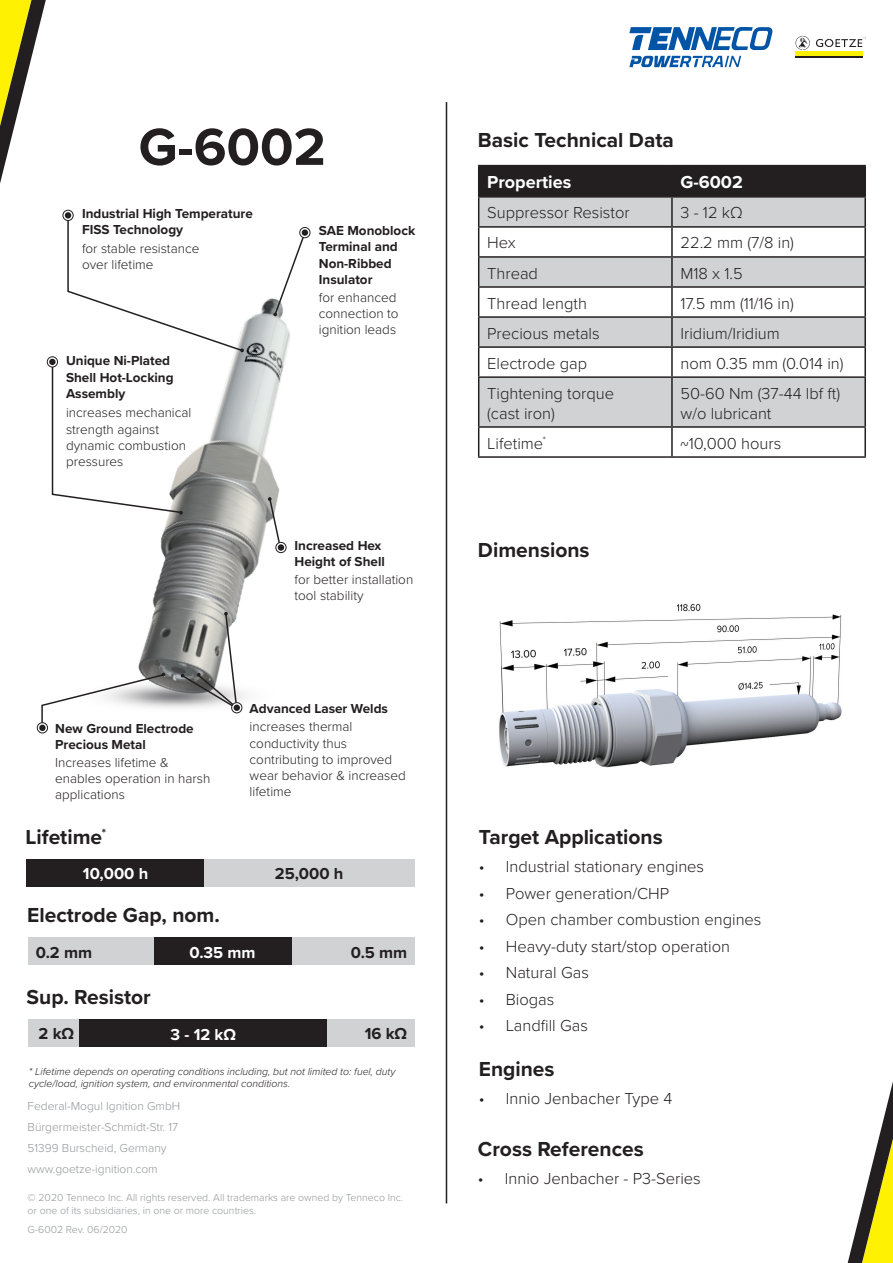
<style>
.page{position:relative;width:893px;height:1263px;background:#fff}
.page>*{position:absolute;margin:0;border:0;box-sizing:border-box;transform-origin:0 0}
.t1{font:700 54px "Proxima Nova";color:#231f20}
.t2{font:700 21px "Proxima Nova";color:#231f20}
.t3{font:700 18px "Proxima Nova";color:#fff}
.t4{font:300 16.5px/19.8px "Proxima Nova";color:#231f20}
.t5{font:700 16.5px "Proxima Nova";color:#231f20}
.t6{font:700 16.5px "Proxima Nova";color:#fff}
.t7{font:300 13.5px/16.2px "Proxima Nova";color:#231f20}
.t8{font:700 13.5px/16.2px "Proxima Nova";color:#231f20}
.t9{font:300 12px/21.1px "Proxima Nova";color:#939598}
.t10{font:300 10.5px/12.6px "Proxima Nova";color:#939598}
.t11{font:italic 300 10.5px/12.6px "Proxima Nova";color:#231f20}
</style>
<div class="page">
<img style="left:46px;top:298px;width:245px;height:379px">
<svg style="left:0;top:0;width:46px;height:184px"></svg>
<svg style="left:848px;top:1081px;width:45px;height:182px"></svg>
<svg style="left:629px;top:27px;width:143px;height:23px"></svg>
<svg style="left:629px;top:56px;width:112px;height:11px"></svg>
<div style="left:796px;top:51px;width:67px;height:6px;background:#fff101"></div>
<hr style="left:796px;top:57px;width:67px;height:1px;background:#231f20">
<svg style="left:795px;top:36px;width:71px;height:14px"></svg>
<img style="left:165px;top:677px;width:81px;height:37px">
<div style="left:62px;top:210px;width:12px;height:11px;border:1px solid #231f20;border-radius:50%"></div>
<div style="left:65px;top:212px;width:6px;height:7px;background:#231f20;border-radius:50%"></div>
<svg style="left:67px;top:214px;width:177px;height:138px"></svg>
<div style="left:299px;top:227px;width:11px;height:11px;border:1px solid #231f20;border-radius:50%"></div>
<div style="left:302px;top:229px;width:6px;height:7px;background:#231f20;border-radius:50%"></div>
<svg style="left:273px;top:231px;width:34px;height:85px"></svg>
<svg style="left:47px;top:357px;width:11px;height:10px"></svg>
<div style="left:47px;top:356px;width:11px;height:11px;border:1px solid #231f20;border-radius:50%"></div>
<div style="left:49px;top:359px;width:7px;height:6px;background:#231f20;border-radius:50%"></div>
<svg style="left:51px;top:360px;width:132px;height:154px"></svg>
<div style="left:275px;top:542px;width:12px;height:11px;border:1px solid #231f20;border-radius:50%"></div>
<div style="left:278px;top:544px;width:6px;height:7px;background:#231f20;border-radius:50%"></div>
<svg style="left:268px;top:496px;width:14px;height:55px"></svg>
<div style="left:231px;top:702px;width:11px;height:11px;border:1px solid #231f20;border-radius:50%"></div>
<svg style="left:181px;top:612px;width:58px;height:98px"></svg>
<div style="left:37px;top:722px;width:11px;height:11px;border:1px solid #231f20;border-radius:50%"></div>
<div style="left:39px;top:725px;width:7px;height:6px;background:#231f20;border-radius:50%"></div>
<svg style="left:41px;top:673px;width:124px;height:57px"></svg>
<div style="left:27px;top:859px;width:177px;height:27px;background:#231f20"></div>
<div style="left:204px;top:859px;width:211px;height:27px;background:#d1d2d4"></div>
<div style="left:28px;top:937px;width:387px;height:28px;background:#d1d2d4"></div>
<div style="left:28px;top:1019px;width:387px;height:28px;background:#d1d2d4"></div>
<div style="left:79px;top:1019px;width:248px;height:28px;background:#231f20"></div>
<hr style="left:446px;top:102px;width:1px;height:1101px;background:#231f20">
<hr style="left:478px;top:165px;width:194px;height:1px;background:#231f20">
<hr style="left:672px;top:165px;width:194px;height:1px;background:#231f20">
<hr style="left:864px;top:166px;width:2px;height:30px;background:#231f20">
<hr style="left:672px;top:196px;width:194px;height:2px;background:#231f20">
<hr style="left:864px;top:198px;width:2px;height:28px;background:#231f20">
<hr style="left:672px;top:226px;width:194px;height:2px;background:#231f20">
<hr style="left:864px;top:228px;width:2px;height:28px;background:#231f20">
<hr style="left:672px;top:256px;width:194px;height:2px;background:#231f20">
<hr style="left:864px;top:258px;width:2px;height:28px;background:#231f20">
<hr style="left:672px;top:286px;width:194px;height:2px;background:#231f20">
<hr style="left:864px;top:288px;width:2px;height:28px;background:#231f20">
<hr style="left:672px;top:316px;width:194px;height:2px;background:#231f20">
<hr style="left:864px;top:318px;width:2px;height:28px;background:#231f20">
<hr style="left:672px;top:346px;width:194px;height:2px;background:#231f20">
<hr style="left:864px;top:348px;width:2px;height:28px;background:#231f20">
<hr style="left:672px;top:376px;width:194px;height:2px;background:#231f20">
<hr style="left:864px;top:378px;width:2px;height:48px;background:#231f20">
<svg style="left:478px;top:166px;width:387px;height:290px"></svg>
<hr style="left:672px;top:426px;width:194px;height:2px;background:#231f20">
<hr style="left:671px;top:428px;width:2px;height:28px;background:#231f20">
<hr style="left:864px;top:428px;width:2px;height:28px;background:#231f20">
<hr style="left:478px;top:456px;width:194px;height:2px;background:#231f20">
<hr style="left:672px;top:456px;width:194px;height:2px;background:#231f20">
<div style="left:154px;top:938px;width:137px;height:27px;background:#231f20"></div>
<img style="left:499px;top:604px;width:343px;height:164px">
<h1 class="t1" style="left:139px;top:107px;width:189px">G-6002</h1>
<p class="t8" style="left:82px;top:205px;width:172px">Industrial High Temperature<br>FISS Technology</p>
<p class="t7" style="left:82px;top:239px;width:119px">for stable resistance over lifetime</p>
<p class="t8" style="left:66px;top:352px;width:109px">Unique Ni-Plated<br>Shell Hot-Locking<br>Assembly</p>
<p class="t7" style="left:66px;top:404px;width:127px">increases mechanical strength against dynamic combustion pressures</p>
<p class="t8" style="left:319px;top:222px;width:98px">SAE Monoblock<br>Terminal and<br>Non-Ribbed<br>Insulator</p>
<p class="t7" style="left:319px;top:289px;width:81px">for enhanced connection to ignition leads</p>
<p class="t8" style="left:294px;top:537px;width:92px">Increased Hex<br>Height of Shell</p>
<p class="t7" style="left:294px;top:571px;width:120px">for better installation tool stability</p>
<p class="t8" style="left:250px;top:700px;width:140px">Advanced Laser Welds</p>
<p class="t7" style="left:250px;top:718px;width:158px">increases thermal conductivity thus contributing to improved wear behavior &amp; increased lifetime</p>
<p class="t8" style="left:55px;top:720px;width:140px">New Ground Electrode<br>Precious Metal</p>
<p class="t7" style="left:55px;top:754px;width:157px">Increases lifetime &amp; enables operation in harsh applications</p>
<p class="t2" style="left:26px;top:821px;width:82px">Lifetime<sup>*</sup></p>
<p class="t6" style="left:83px;top:861px;width:67px">10,000 h</p>
<p class="t5" style="left:275px;top:861px;width:70px">25,000 h</p>
<p class="t2" style="left:27px;top:900px;width:194px">Electrode Gap, nom.</p>
<p class="t5" style="left:36px;top:940px;width:58px">0.2 mm</p>
<p class="t5" style="left:351px;top:940px;width:58px">0.5 mm</p>
<p class="t2" style="left:27px;top:981px;width:126px">Sup. Resistor</p>
<p class="t5" style="left:39px;top:1021px;width:37px">2 kΩ</p>
<p class="t6" style="left:171px;top:1022px;width:67px">3 - 12 kΩ</p>
<p class="t5" style="left:365px;top:1021px;width:44px">16 kΩ</p>
<p class="t6" style="left:189px;top:940px;width:68px">0.35 mm</p>
<p class="t11" style="left:29px;top:1064px;width:368px">* Lifetime depends on operating conditions including, but not limited to: fuel, duty cycle/load, ignition system, and environmental conditions.</p>
<p class="t9" style="left:28px;top:1095px;width:154px">Federal-Mogul Ignition GmbH<br>Bürgermeister-Schmidt-Str. 17<br>51399 Burscheid, Germany www.goetze-ignition.com</p>
<p class="t10" style="left:28px;top:1191px;width:377px">© 2020 Tenneco Inc. All rights reserved. All trademarks are owned by Tenneco Inc. or one of its subsidiaries, in one or more countries.</p>
<p class="t10" style="left:28px;top:1223px;width:102px">G-6002 Rev. 06/2020</p>
<p class="t2" style="left:478px;top:124px;width:197px">Basic Technical Data</p>
<p class="t3" style="left:487px;top:169px;width:86px">Properties</p>
<p class="t3" style="left:680px;top:169px;width:64px">G-6002</p>
<p class="t4" style="left:487px;top:202px;width:144px">Suppressor Resistor</p>
<p class="t4" style="left:680px;top:202px;width:64px">3 - 12 kΩ</p>
<p class="t4" style="left:487px;top:232px;width:30px">Hex</p>
<p class="t4" style="left:680px;top:232px;width:115px">22.2 mm (7/8 in)</p>
<p class="t4" style="left:487px;top:262px;width:52px">Thread</p>
<p class="t4" style="left:680px;top:262px;width:64px">M18 x 1.5</p>
<p class="t4" style="left:487px;top:292px;width:101px">Thread length</p>
<p class="t4" style="left:680px;top:292px;width:115px">17.5 mm (11/16 in)</p>
<p class="t4" style="left:487px;top:322px;width:114px">Precious metals</p>
<p class="t4" style="left:680px;top:322px;width:101px">Iridium/Iridium</p>
<p class="t4" style="left:487px;top:352px;width:101px">Electrode gap</p>
<p class="t4" style="left:680px;top:352px;width:165px">nom 0.35 mm (0.014 in)</p>
<p class="t4" style="left:487px;top:382px;width:128px">Tightening torque (cast iron)</p>
<p class="t4" style="left:680px;top:382px;width:161px">50-60 Nm (37-44 lbf ft) w/o lubricant</p>
<p class="t4" style="left:487px;top:432px;width:60px">Lifetime<sup>*</sup></p>
<p class="t4" style="left:680px;top:432px;width:102px">~10,000 hours</p>
<p class="t2" style="left:478px;top:534px;width:113px">Dimensions</p>
<p class="t2" style="left:479px;top:821px;width:186px">Target Applications</p>
<p class="t4" style="left:479px;top:856px;width:227px">• Industrial stationary engines</p>
<p class="t4" style="left:479px;top:882px;width:192px">• Power generation/CHP</p>
<p class="t4" style="left:479px;top:909px;width:284px">• Open chamber combustion engines</p>
<p class="t4" style="left:479px;top:935px;width:253px">• Heavy-duty start/stop operation</p>
<p class="t4" style="left:479px;top:962px;width:112px">• Natural Gas</p>
<p class="t4" style="left:479px;top:988px;width:77px">• Biogas</p>
<p class="t4" style="left:479px;top:1015px;width:111px">• Landfill Gas</p>
<p class="t2" style="left:479px;top:1053px;width:77px">Engines</p>
<p class="t4" style="left:479px;top:1088px;width:195px">• Innio Jenbacher Type 4</p>
<p class="t2" style="left:478px;top:1133px;width:167px">Cross References</p>
<p class="t4" style="left:478px;top:1167px;width:224px">• Innio Jenbacher - P3-Series</p>
</div>
